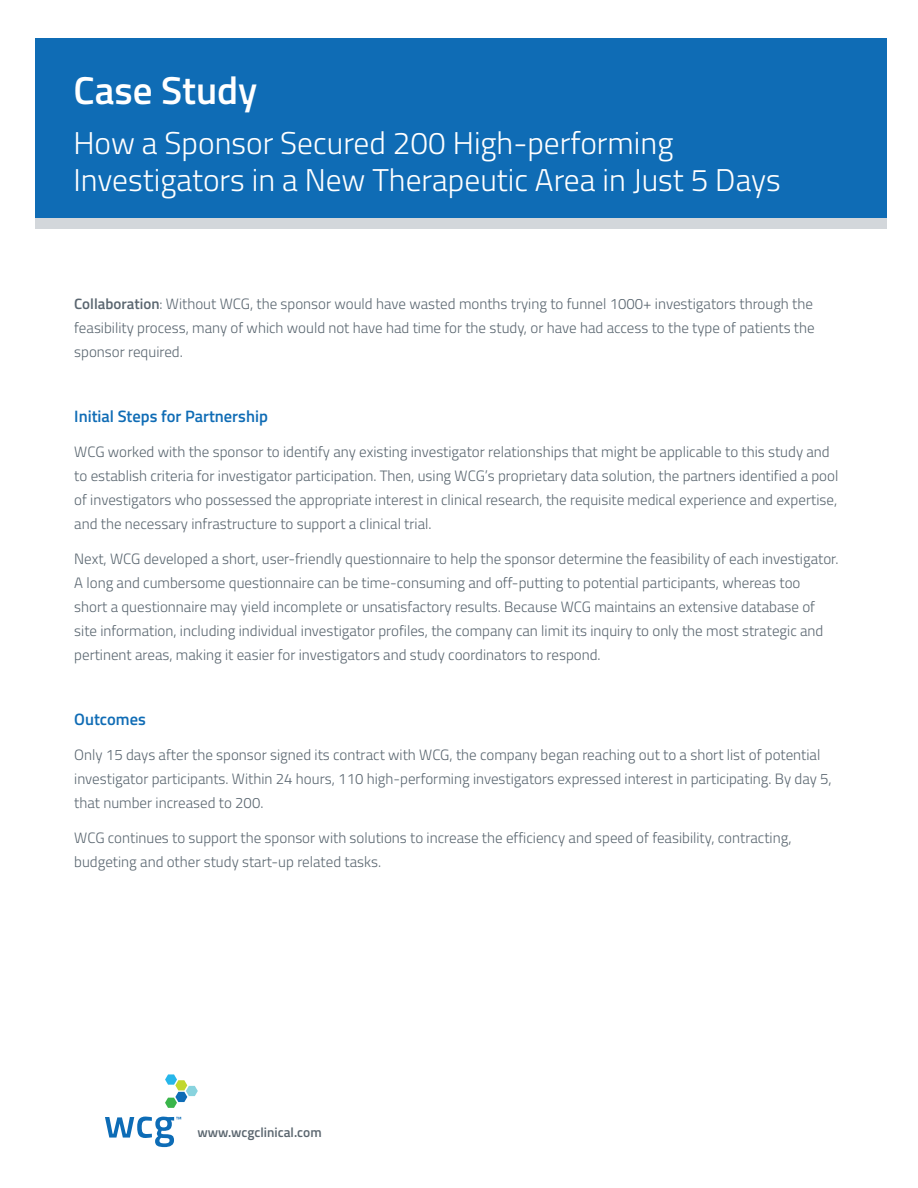
<style>
.page{position:relative;width:918px;height:1188px;background:#fff}
.page>*{position:absolute;margin:0;border:0;box-sizing:border-box;transform-origin:0 0}
.t1{font:600 39px "Titillium";color:#fff}
.t2{font:300 31.5px "Titillium";color:#fff}
.t3{font:600 16.5px "Titillium";color:#0f6cb5}
.t4{font:300 15px/24px "Titillium";color:#5a6670}
.Body_copy{font:600 13.5px "Titillium";color:#5b666f}
.s1{font-weight:600}
</style>
<div class="page">
<div style="left:36px;top:38px;width:851px;height:181px;background:#0f6cb5"></div>
<svg style="left:165px;top:1074px;width:33px;height:34px"></svg>
<svg style="left:105px;top:1117px;width:76px;height:30px"></svg>
<div style="left:36px;top:219px;width:851px;height:10px;background:#d3d7db"></div>
<p class="t1" style="left:74px;top:61px;width:185px">Case Study</p>
<p class="t2" style="left:74px;top:120px;width:601px">How a Sponsor Secured 200 High-performing</p>
<p class="t2" style="left:74px;top:157px;width:709px">Investigators in a New Therapeutic Area in Just 5 Days</p>
<p class="t4" style="left:74px;top:291px;width:742px;text-align:justify"><span class="s1">Collaboration</span>: Without WCG, the sponsor would have wasted months trying to funnel 1000+ investigators through the feasibility process, many of which would not have had time for the study, or have had access to the type of patients the sponsor required.</p>
<p class="t3" style="left:74px;top:404px;width:195px">Initial Steps for Partnership</p>
<p class="t4" style="left:74px;top:439px;width:766px">WCG worked with the sponsor to identify any existing investigator relationships that might be applicable to this study and to establish criteria for investigator participation. Then, using WCG’s proprietary data solution, the partners identified a pool of investigators who possessed the appropriate interest in clinical research, the requisite medical experience and expertise, and the necessary infrastructure to support a clinical trial.</p>
<p class="t4" style="left:74px;top:546px;width:766px">Next, WCG developed a short, user-friendly questionnaire to help the sponsor determine the feasibility of each investigator.<br>A long and cumbersome questionnaire can be time-consuming and off-putting to potential participants, whereas too<br>short a questionnaire may yield incomplete or unsatisfactory results. Because WCG maintains an extensive database of site information, including individual investigator profiles, the company can limit its inquiry to only the most strategic and pertinent areas, making it easier for investigators and study coordinators to respond.</p>
<p class="t3" style="left:74px;top:707px;width:73px">Outcomes</p>
<p class="t4" style="left:74px;top:742px;width:759px">Only 15 days after the sponsor signed its contract with WCG, the company began reaching out to a short list of potential investigator participants. Within 24 hours, 110 high-performing investigators expressed interest in participating. By day 5, that number increased to 200.</p>
<p class="t4" style="left:74px;top:825px;width:719px">WCG continues to support the sponsor with solutions to increase the efficiency and speed of feasibility, contracting, budgeting and other study start-up related tasks.</p>
<p class="Body_copy" style="left:197px;top:1122px;width:126px">www.wcgclinical.com</p>
</div>
